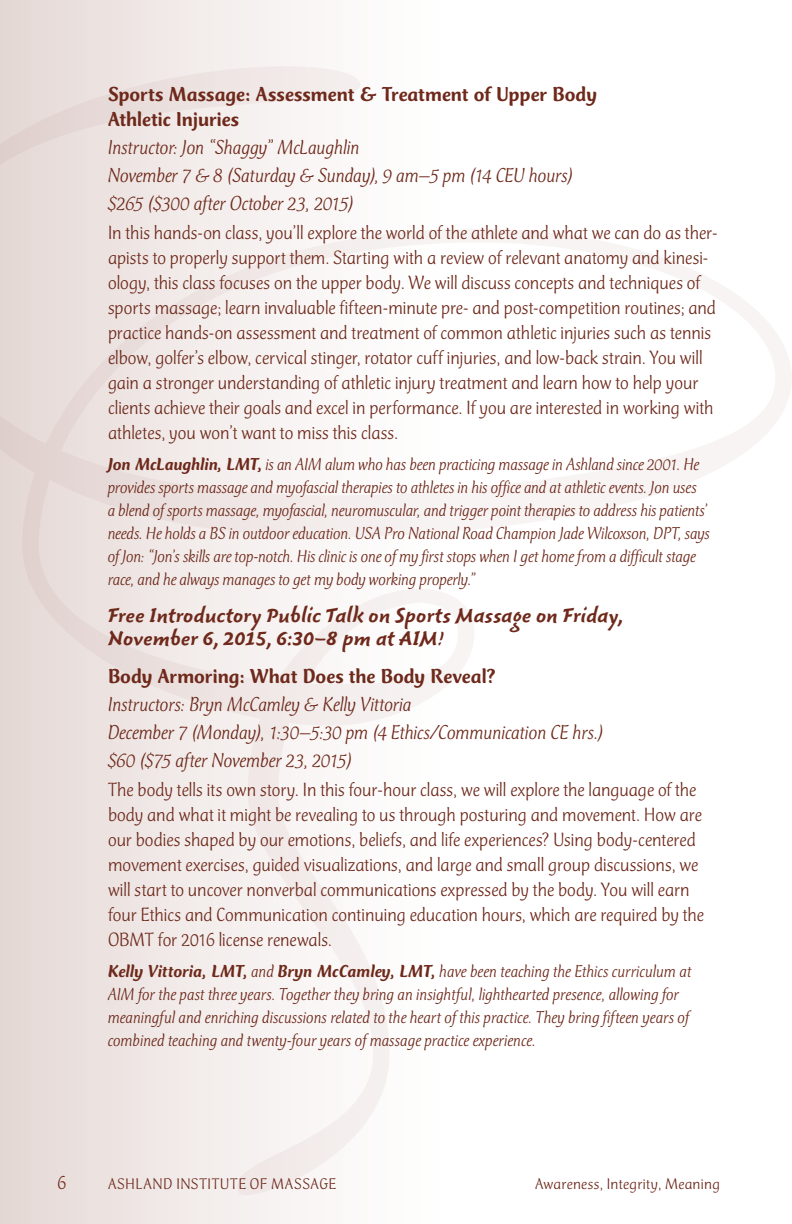
<style>
.page{position:relative;width:792px;height:1224px;background:#fff}
.page>*{position:absolute;margin:0;border:0;box-sizing:border-box;transform-origin:0 0}
.t1{font:italic 300 21px/28px "CT Mercurius Std";letter-spacing:-.005em;color:#6e291b}
.t2{font:500 21px/25.2px "CT Mercurius Std";letter-spacing:.005em;color:#6e291b}
.t3{font:300 20px/25px "CT Mercurius Std";color:#6e291b}
.t4{font:italic 300 18px/23px "CT Mercurius Std";color:#6e291b}
.t5{font:700 18px/23px "Fresco Script Sans";color:#6e291b}
.t6{font:300 16px "CT Mercurius Std";letter-spacing:.025em;color:#6e291b;scale:1.05 1}
.s1{font-weight:500}
</style>
<div class="page">
<div style="left:0;top:0;width:792px;height:1224px;background:linear-gradient(to right,#eae0de,#fff)"></div>
<p class="t2" style="left:108px;top:82px;width:490px">Sports Massage: Assessment &amp; Treatment of Upper Body<br>Athletic Injuries</p>
<p class="t1" style="left:108px;top:134px;width:467px">Instructor: Jon “Shaggy” McLaughlin<br>November 7 &amp; 8 (Saturday &amp; Sunday), 9 am–5 pm (14 CEU hours) $265 ($300 after October 23, 2015)</p>
<p class="t3" style="left:108px;top:221px;width:611px">In this hands-on class, you’ll explore the world of the athlete and what we can do as ther&shy;apists to properly support them. Starting with a review of relevant anatomy and kinesi&shy;ology, this class focuses on the upper body. We will discuss concepts and techniques of sports massage; learn invaluable fifteen-minute pre- and post-competition routines; and practice hands-on assessment and treatment of common athletic injuries such as tennis elbow, golfer’s elbow, cervical stinger, rotator cuff injuries, and low-back strain. You will gain a stronger understanding of athletic injury treatment and learn how to help your clients achieve their goals and excel in performance. If you are interested in working with athletes, you won’t want to miss this class.</p>
<p class="t4" style="left:108px;top:453px;width:604px"><span class="s1">Jon McLaughlin, LMT,</span> is an AIM alum who has been practicing massage in Ashland since 2001. He provides sports massage and myofascial therapies to athletes in his office and at athletic events. Jon uses<br>a blend of sports massage, myofascial, neuromuscular, and trigger point therapies to address his patients’ needs. He holds a BS in outdoor education. USA Pro National Road Champion Jade Wilcoxson, DPT, says of Jon: “Jon’s skills are top-notch. His clinic is one of my first stops when I get home from a difficult stage race, and he always manages to get my body working properly.”</p>
<p class="t5" style="left:108px;top:605px;width:516px">Free Introductory Public Talk on Sports Massage on Friday,<br>November 6, 2015, 6:30–8 pm at AIM!</p>
<p class="t2" style="left:108px;top:664px;width:389px">Body Armoring: What Does the Body Reveal?</p>
<p class="t1" style="left:108px;top:690px;width:497px">Instructors: Bryn McCamley &amp; Kelly Vittoria<br>December 7 (Monday), 1:30–5:30 pm (4 Ethics/Communication CE hrs.) $60 ($75 after November 23, 2015)</p>
<p class="t3" style="left:108px;top:777px;width:597px">The body tells its own story. In this four-hour class, we will explore the language of the body and what it might be revealing to us through posturing and movement. How are our bodies shaped by our emotions, beliefs, and life experiences? Using body-centered movement exercises, guided visualizations, and large and small group discussions, we will start to uncover nonverbal communications expressed by the body. You will earn four Ethics and Communication continuing education hours, which are required by the OBMT for 2016 license renewals.</p>
<p class="t4" style="left:108px;top:960px;width:585px"><span class="s1">Kelly Vittoria, LMT,</span> and <span class="s1">Bryn McCamley, LMT,</span> have been teaching the Ethics curriculum at AIM for the past three years. Together they bring an insightful, lighthearted presence, allowing for meaningful and enriching discussions related to the heart of this practice. They bring fifteen years of combined teaching and twenty-four years of massage practice experience.</p>
<p class="t3" style="left:57px;top:1171px;width:10px">6</p>
<p class="t6" style="left:108px;top:1175px;width:219px">ASHLAND INSTITUTE OF MASSAGE</p>
<p class="t6" style="left:535px;top:1175px;width:178px">Awareness, Integrity, Meaning</p>
</div>
